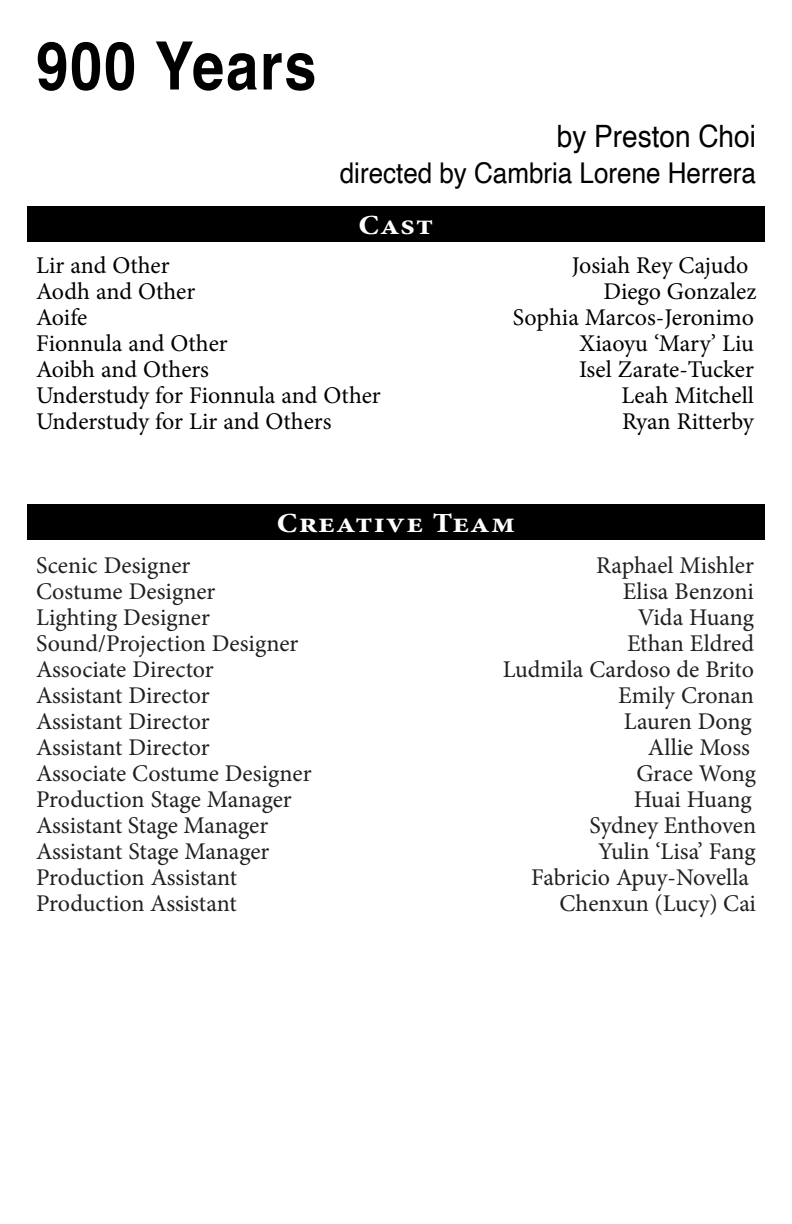
<style>
.page{position:relative;width:792px;height:1224px;background:#fff}
.page>*{position:absolute;margin:0;border:0;box-sizing:border-box;transform-origin:0 0}
.t1{font:700 66.6px "Helvetica";letter-spacing:.03em;color:#000;scale:.87 1}
.t2{font:30.8px "Helvetica";color:#000;scale:.91 1}
.t3{font:28.6px "Helvetica";color:#000;scale:.91 1}
.t4{font:700 condensed 28px "Minion Pro";letter-spacing:.03em;color:#fff;scale:1.25 1}
.t5{font:24px "Minion Pro";color:#231f20}
.t6{font:24px "Minion Pro";color:#000}
</style>
<div class="page">
<div style="left:27px;top:206px;width:738px;height:36px;background:#000"></div>
<div style="left:27px;top:504px;width:738px;height:36px;background:#000"></div>
<p class="t1" style="left:36px;top:25px;width:324px">900 Years</p>
<p class="t2" style="left:557px;top:112px;width:220px">by Preston Choi</p>
<p class="t3" style="left:340px;top:151px;width:459px">directed by Cambria Lorene Herrera</p>
<p class="t4" style="left:358px;top:206px;width:62px">Cast</p>
<p class="t6" style="left:36px;top:249px;width:135px">Lir and Other</p>
<p class="t6" style="left:572px;top:249px;width:178px">Josiah Rey Cajudo</p>
<p class="t6" style="left:36px;top:275px;width:161px">Aodh and Other</p>
<p class="t6" style="left:603px;top:275px;width:155px">Diego Gonzalez</p>
<p class="t6" style="left:36px;top:301px;width:53px">Aoife</p>
<p class="t6" style="left:513px;top:301px;width:243px">Sophia Marcos-Jeronimo</p>
<p class="t6" style="left:36px;top:327px;width:193px">Fionnula and Other</p>
<p class="t6" style="left:579px;top:327px;width:176px">Xiaoyu ‘Mary’ Liu</p>
<p class="t6" style="left:36px;top:353px;width:175px">Aoibh and Others</p>
<p class="t6" style="left:579px;top:353px;width:177px">Isel Zarate-Tucker</p>
<p class="t6" style="left:36px;top:379px;width:346px">Understudy for Fionnula and Other</p>
<p class="t6" style="left:621px;top:379px;width:134px">Leah Mitchell</p>
<p class="t6" style="left:36px;top:405px;width:297px">Understudy for Lir and Others</p>
<p class="t6" style="left:622px;top:405px;width:133px">Ryan Ritterby</p>
<p class="t4" style="left:277px;top:504px;width:192px">Creative Team</p>
<p class="t5" style="left:36px;top:550px;width:156px">Scenic Designer</p>
<p class="t5" style="left:596px;top:550px;width:159px">Raphael Mishler</p>
<p class="t5" style="left:36px;top:576px;width:181px">Costume Designer</p>
<p class="t5" style="left:623px;top:576px;width:133px">Elisa Benzoni</p>
<p class="t5" style="left:36px;top:602px;width:175px">Lighting Designer</p>
<p class="t5" style="left:638px;top:602px;width:118px">Vida Huang</p>
<p class="t5" style="left:36px;top:628px;width:264px">Sound/Projection Designer</p>
<p class="t5" style="left:627px;top:628px;width:128px">Ethan Eldred</p>
<p class="t5" style="left:36px;top:654px;width:179px">Associate Director</p>
<p class="t5" style="left:503px;top:654px;width:253px">Ludmila Cardoso de Brito</p>
<p class="t5" style="left:36px;top:680px;width:175px">Assistant Director</p>
<p class="t5" style="left:618px;top:680px;width:137px">Emily Cronan</p>
<p class="t5" style="left:36px;top:706px;width:175px">Assistant Director</p>
<p class="t5" style="left:624px;top:706px;width:129px">Lauren Dong</p>
<p class="t5" style="left:36px;top:732px;width:175px">Assistant Director</p>
<p class="t5" style="left:648px;top:732px;width:104px">Allie Moss</p>
<p class="t5" style="left:36px;top:758px;width:277px">Associate Costume Designer</p>
<p class="t5" style="left:636px;top:758px;width:121px">Grace Wong</p>
<p class="t5" style="left:36px;top:784px;width:257px">Production Stage Manager</p>
<p class="t5" style="left:634px;top:784px;width:119px">Huai Huang</p>
<p class="t5" style="left:36px;top:810px;width:234px">Assistant Stage Manager</p>
<p class="t5" style="left:589px;top:810px;width:168px">Sydney Enthoven</p>
<p class="t5" style="left:36px;top:836px;width:235px">Assistant Stage Manager</p>
<p class="t5" style="left:598px;top:836px;width:159px">Yulin ‘Lisa’ Fang</p>
<p class="t5" style="left:36px;top:862px;width:203px">Production Assistant</p>
<p class="t5" style="left:531px;top:862px;width:219px">Fabricio Apuy-Novella</p>
<p class="t5" style="left:36px;top:888px;width:202px">Production Assistant</p>
<p class="t5" style="left:560px;top:888px;width:198px">Chenxun (Lucy) Cai</p>
</div>
